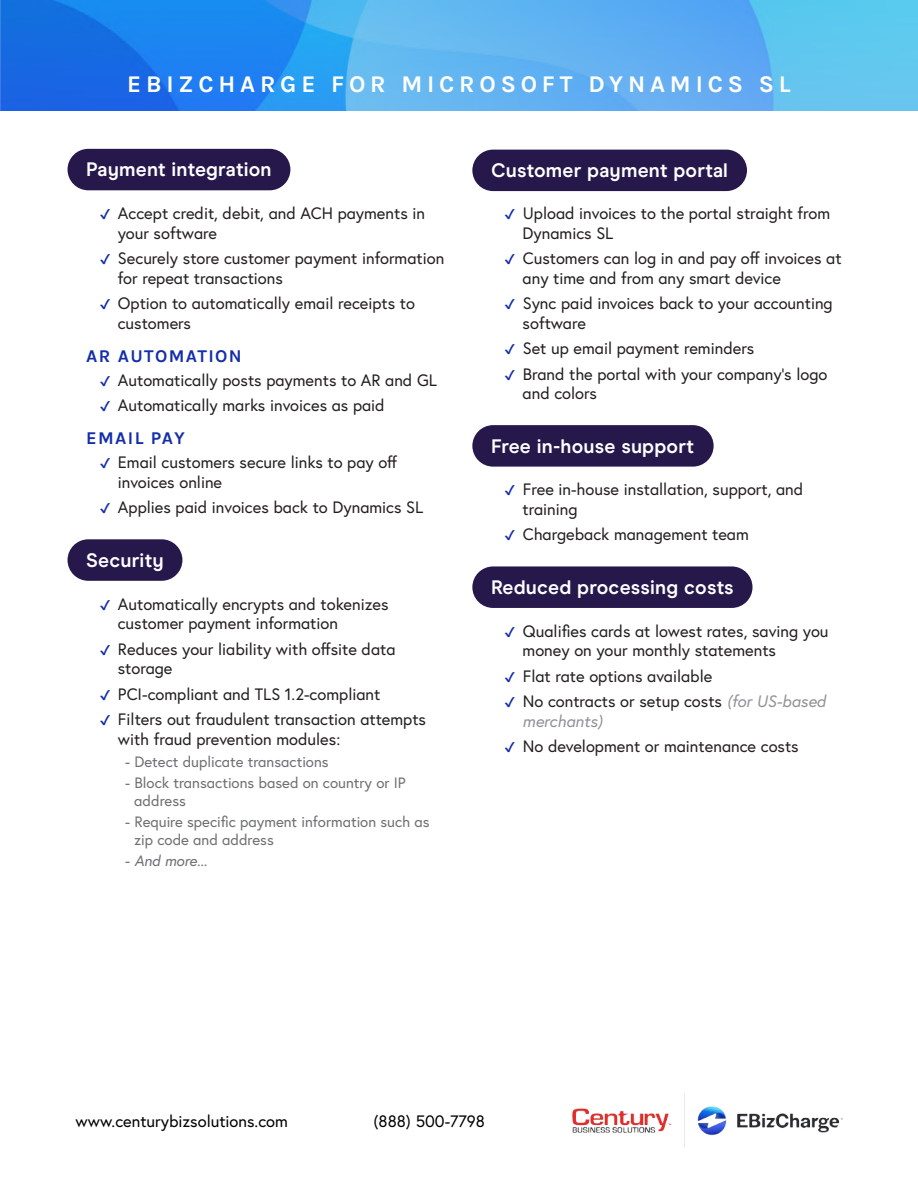
<style>
.page{position:relative;width:918px;height:1188px;background:#fff}
.page>*{position:absolute;margin:0;border:0;box-sizing:border-box;transform-origin:0 0}
.t1{font:700 24px "Karla";letter-spacing:.2em;color:#fff}
.t2{font:700 19.5px "Modern Era";letter-spacing:.01em;color:#fff}
.t3{font:700 18px "Karla";letter-spacing:.075em;color:#142eab}
.t4{font:16.5px/19.5px "Europa";color:#221f1f}
.t5{font:16.5px "Europa";color:#000}
.t6{font:15px/18px "Europa";color:#6d6f70}
.t7{font:italic 15px "Europa";color:#6d6f70}
.s1{color:#142eab}
.s2{font-style:normal}
.s3{font-style:italic;color:#909295}
</style>
<div class="page">
<img style="left:0;top:0;width:918px;height:111px">
<img style="left:572px;top:1094px;width:271px;height:53px">
<div style="left:68px;top:149px;width:222px;height:41px;background:#27184c;border-radius:21px"></div>
<div style="left:472px;top:150px;width:275px;height:41px;background:#27184c;border-radius:21px"></div>
<div style="left:472px;top:425px;width:242px;height:42px;background:#27184c;border-radius:21px"></div>
<div style="left:472px;top:566px;width:281px;height:42px;background:#27184c;border-radius:21px"></div>
<div style="left:68px;top:539px;width:114px;height:42px;background:#27184c;border-radius:21px"></div>
<h1 class="t1" style="left:127px;top:70px;width:665px">EBIZCHARGE FOR MICROSOFT DYNAMICS SL</h1>
<p class="t2" style="left:86px;top:158px;width:187px">Payment integration</p>
<p class="t4" style="left:118px;top:203px;width:309px;text-indent:-18px"><span class="s1">✔</span> Accept credit, debit, and ACH payments in your software</p>
<p class="t4" style="left:118px;top:248px;width:328px;text-indent:-18px"><span class="s1">✔</span> Securely store customer payment information for repeat transactions</p>
<p class="t4" style="left:118px;top:293px;width:299px;text-indent:-18px"><span class="s1">✔</span> Option to automatically email receipts to customers</p>
<p class="t3" style="left:86px;top:345px;width:157px">AR AUTOMATION</p>
<p class="t4" style="left:100px;top:370px;width:339px"><span class="s1">✔</span> Automatically posts payments to AR and GL</p>
<p class="t4" style="left:100px;top:395px;width:286px"><span class="s1">✔</span> Automatically marks invoices as paid</p>
<p class="t3" style="left:86px;top:428px;width:100px">EMAIL PAY</p>
<p class="t4" style="left:118px;top:452px;width:281px;text-indent:-18px"><span class="s1">✔</span> Email customers secure links to pay off invoices online</p>
<p class="t4" style="left:100px;top:497px;width:325px"><span class="s1">✔</span> Applies paid invoices back to Dynamics SL</p>
<p class="t2" style="left:86px;top:548px;width:79px">Security</p>
<p class="t4" style="left:118px;top:594px;width:272px;text-indent:-18px"><span class="s1">✔</span> Automatically encrypts and tokenizes customer payment information</p>
<p class="t4" style="left:118px;top:639px;width:279px;text-indent:-18px"><span class="s1">✔</span> Reduces your liability with offsite data storage</p>
<p class="t4" style="left:100px;top:684px;width:282px"><span class="s1">✔</span> PCI-compliant and TLS 1.2-compliant</p>
<p class="t4" style="left:118px;top:709px;width:310px;text-indent:-18px"><span class="s1">✔</span> Filters out fraudulent transaction attempts with fraud prevention modules:</p>
<p class="t6" style="left:125px;top:753px;width:205px">- Detect duplicate transactions</p>
<p class="t6" style="left:134px;top:774px;width:273px;text-indent:-9px">- Block transactions based on country or IP address</p>
<p class="t6" style="left:134px;top:813px;width:297px;text-indent:-9px">- Require specific payment information such as zip code and address</p>
<p class="t7" style="left:125px;top:851px;width:84px"><span class="s2">-</span> And more...</p>
<p class="t2" style="left:491px;top:159px;width:238px">Customer payment portal</p>
<p class="t4" style="left:523px;top:203px;width:309px;text-indent:-18px"><span class="s1">✔</span> Upload invoices to the portal straight from<br>Dynamics SL</p>
<p class="t4" style="left:523px;top:248px;width:320px;text-indent:-18px"><span class="s1">✔</span> Customers can log in and pay off invoices at any time and from any smart device</p>
<p class="t4" style="left:523px;top:293px;width:312px;text-indent:-18px"><span class="s1">✔</span> Sync paid invoices back to your accounting software</p>
<p class="t4" style="left:505px;top:338px;width:251px"><span class="s1">✔</span> Set up email payment reminders</p>
<p class="t4" style="left:523px;top:364px;width:306px;text-indent:-18px"><span class="s1">✔</span> Brand the portal with your company’s logo and colors</p>
<p class="t2" style="left:491px;top:434px;width:205px">Free in-house support</p>
<p class="t4" style="left:523px;top:480px;width:282px;text-indent:-18px"><span class="s1">✔</span> Free in-house installation, support, and training</p>
<p class="t4" style="left:505px;top:525px;width:246px"><span class="s1">✔</span> Chargeback management team</p>
<p class="t2" style="left:491px;top:576px;width:244px">Reduced processing costs</p>
<p class="t4" style="left:523px;top:621px;width:307px;text-indent:-18px"><span class="s1">✔</span> Qualifies cards at lowest rates, saving you money on your monthly statements</p>
<p class="t4" style="left:505px;top:666px;width:209px"><span class="s1">✔</span> Flat rate options available</p>
<p class="t4" style="left:523px;top:692px;width:305px;text-indent:-18px"><span class="s1">✔</span> No contracts or setup costs <span class="s3">(for US-based merchants)</span></p>
<p class="t4" style="left:505px;top:737px;width:296px"><span class="s1">✔</span> No development or maintenance costs</p>
<p class="t5" style="left:76px;top:1111px;width:214px">www.centurybizsolutions.com</p>
<p class="t5" style="left:374px;top:1111px;width:113px">(888) 500-7798</p>
</div>
